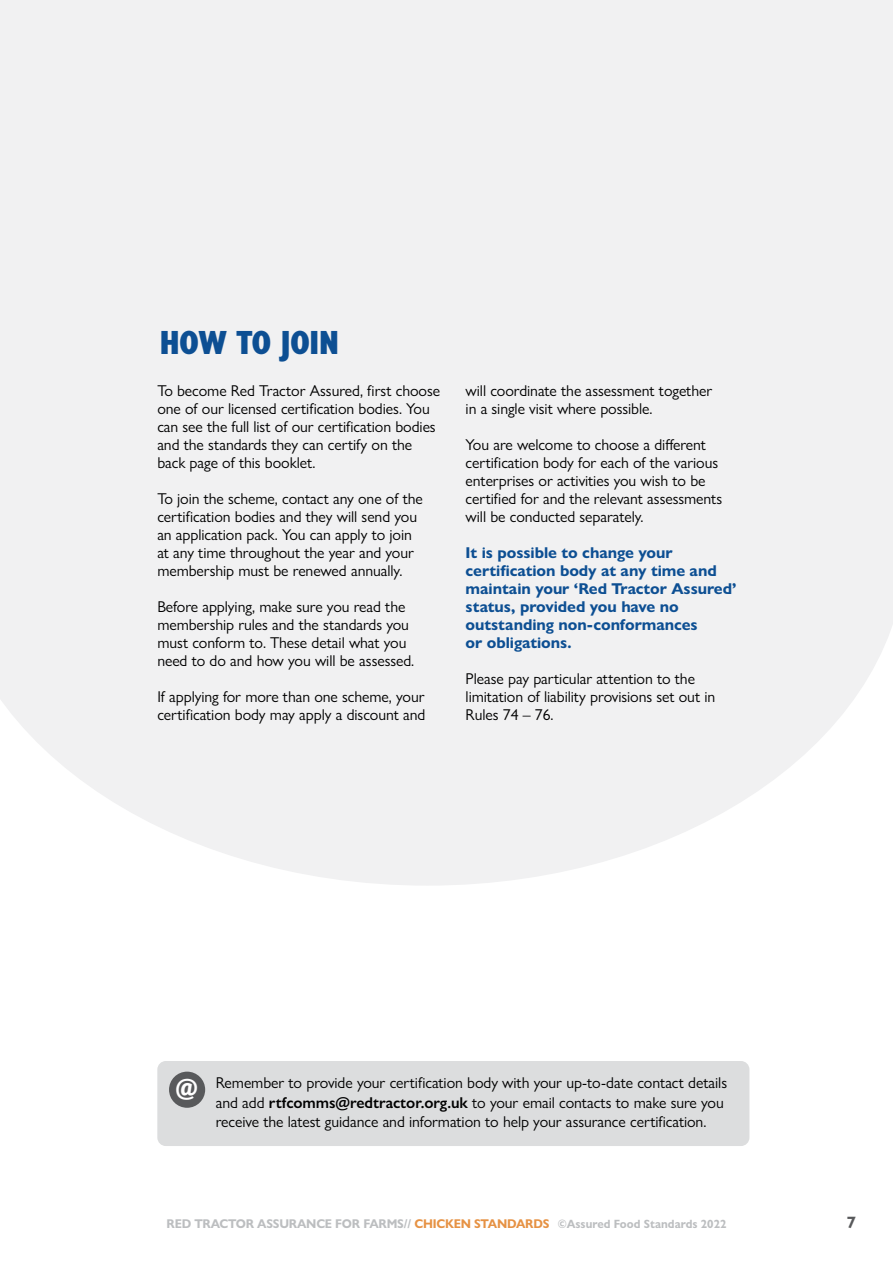
<style>
.page{position:relative;width:893px;height:1263px;background:#fff}
.page>*{position:absolute;margin:0;border:0;box-sizing:border-box;transform-origin:0 0}
.t1{font:800 condensed 34.5px "Gill Sans Nova";letter-spacing:-.02em;color:#0d4f93;scale:1.1 1}
.t2{font:800 condensed 25.5px "Gill Sans Nova";color:#fff;scale:1.1 1}
.t3{font:700 16.5px "Gill Sans Nova";color:#58595b}
.t4{font:15.75px/18px "Gill Sans Nova";letter-spacing:-.005em;color:#000}
.t5{font:700 15.75px/18px "Gill Sans Nova";letter-spacing:-.005em;color:#0d4f93}
.t6{font:700 12.75px "Gill Sans Nova";letter-spacing:-.02em;color:#bcbec0;scale:.95 1}
.s1{font-weight:600}
.s2{color:#e69244}
.s3{font-size:12px}
</style>
<div class="page">
<div style="left:0;top:0;width:893px;height:885px;background:#f1f1f2"></div>
<div style="left:157px;top:1061px;width:592px;height:85px;background:#dcddde;border-radius:9px"></div>
<div style="left:169px;top:1071px;width:36px;height:37px;background:#58595b;border-radius:50%"></div>
<h1 class="t1" style="left:159px;top:318px;width:165px">HOW TO JOIN</h1>
<p class="t4" style="left:157px;top:381px;width:284px">To become Red Tractor Assured, first choose one of our licensed certification bodies. You can see the full list of our certification bodies and the standards they can certify on the back page of this booklet.</p>
<p class="t4" style="left:157px;top:490px;width:267px">To join the scheme, contact any one of the certification bodies and they will send you an application pack. You can apply to join at any time throughout the year and your membership must be renewed annually.</p>
<p class="t4" style="left:157px;top:598px;width:258px">Before applying, make sure you read the membership rules and the standards you must conform to. These detail what you need to do and how you will be assessed.</p>
<p class="t4" style="left:157px;top:688px;width:270px">If applying for more than one scheme, your certification body may apply a discount and</p>
<p class="t4" style="left:466px;top:382px;width:248px">will coordinate the assessment together in a single visit where possible.</p>
<p class="t4" style="left:466px;top:436px;width:258px">You are welcome to choose a different certification body for each of the various enterprises or activities you wish to be certified for and the relevant assessments will be conducted separately.</p>
<p class="t5" style="left:466px;top:544px;width:272px">It is possible to change your certification body at any time and maintain your ‘Red Tractor Assured’ status, provided you have no outstanding non-conformances<br>or obligations.</p>
<p class="t4" style="left:466px;top:670px;width:251px">Please pay particular attention to the limitation of liability provisions set out in<br>Rules 74 – 76.</p>
<h2 class="t2" style="left:176px;top:1070px;width:22px">@</h2>
<p class="t4" style="left:216px;top:1073px;width:513px;line-height:19.5px">Remember to provide your certification body with your up-to-date contact details and add <span class="s1">rtfcomms@redtractor.org.uk</span> to your email contacts to make sure you receive the latest guidance and information to help your assurance certification.</p>
<p class="t6" style="left:167px;top:1216px;width:591px">RED TRACTOR ASSURANCE FOR FARMS// <span class="s2">CHICKEN STANDARDS</span> <span class="s3">©Assured Food Standards 2022</span></p>
<p class="t3" style="left:847px;top:1212px;width:11px">7</p>
</div>
